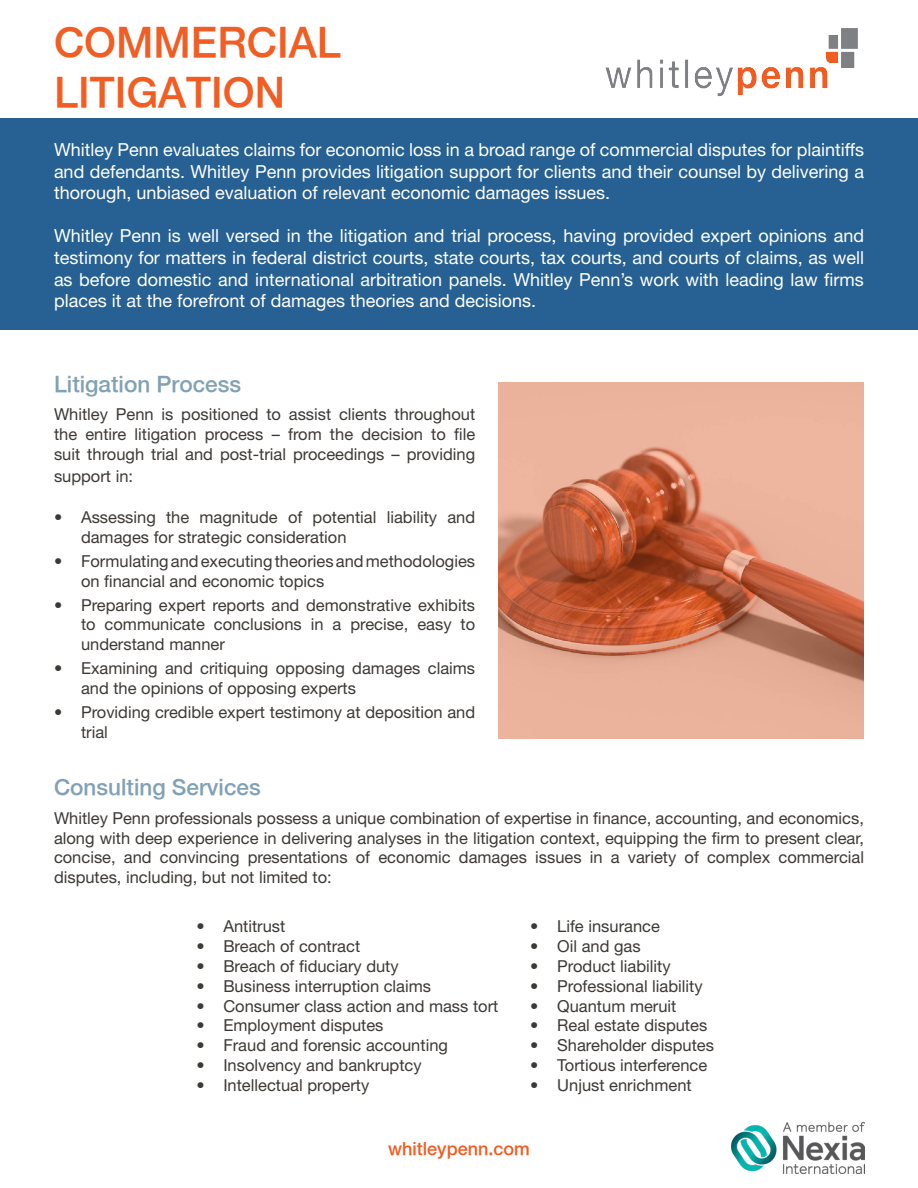
<style>
.page{position:relative;width:918px;height:1188px;background:#fff}
.page>*{position:absolute;margin:0;border:0;box-sizing:border-box;transform-origin:0 0}
.t1{font:500 42px "Helvetica Neue";color:#f15d22}
.t2{font:500 22.5px "Helvetica Neue";color:#80a1b6}
.t3{font:18px/21.6px "Helvetica Neue LT Pro";color:#fff;text-align:justify}
.t4{font:500 18px "Helvetica Neue";color:#f15d22}
.t5{font:16.5px/19.8px "Helvetica Neue LT Pro";color:#3d3935}
</style>
<div class="page">
<div style="left:0;top:118px;width:918px;height:211px;background:#276092"></div>
<img style="left:605px;top:28px;width:253px;height:68px">
<img style="left:499px;top:383px;width:365px;height:355px">
<img style="left:732px;top:1123px;width:132px;height:51px">
<p class="t1" style="left:54px;top:17px;width:289px">COMMERCIAL</p>
<p class="t1" style="left:54px;top:67px;width:233px">LITIGATION</p>
<p class="t3" style="left:54px;top:138px;width:812px">Whitley Penn evaluates claims for economic loss in a broad range of commercial disputes for plaintiffs and defendants. Whitley Penn provides litigation support for clients and their counsel by delivering a thorough, unbiased evaluation of relevant economic damages issues.</p>
<p class="t3" style="left:54px;top:225px;width:812px">Whitley Penn is well versed in the litigation and trial process, having provided expert opinions and testimony for matters in federal district courts, state courts, tax courts, and courts of claims, as well as before domestic and international arbitration panels. Whitley Penn’s work with leading law firms places it at the forefront of damages theories and decisions.</p>
<p class="t2" style="left:54px;top:370px;width:189px">Litigation Process</p>
<p class="t5" style="left:54px;top:404px;width:423px;text-align:justify">Whitley Penn is positioned to assist clients throughout the entire litigation process – from the decision to file suit through trial and post-trial proceedings – providing</p>
<p class="t5" style="left:54px;top:465px;width:81px">support in:</p>
<p class="t5" style="left:81px;top:507px;width:396px;text-indent:-27px">• Assessing the magnitude of potential liability and damages for strategic consideration</p>
<p class="t5" style="left:81px;top:551px;width:396px;text-indent:-27px">• Formulating and executing theories and methodologies on financial and economic topics</p>
<p class="t5" style="left:81px;top:594px;width:396px;text-align:justify;text-indent:-27px">• Preparing expert reports and demonstrative exhibits to communicate conclusions in a precise, easy to understand manner</p>
<p class="t5" style="left:81px;top:658px;width:396px;text-indent:-27px">• Examining and critiquing opposing damages claims and the opinions of opposing experts</p>
<p class="t5" style="left:81px;top:702px;width:396px;text-indent:-27px">• Providing credible expert testimony at deposition and trial</p>
<p class="t2" style="left:54px;top:774px;width:208px">Consulting Services</p>
<p class="t5" style="left:54px;top:808px;width:812px;text-align:justify">Whitley Penn professionals possess a unique combination of expertise in finance, accounting, and economics, along with deep experience in delivering analyses in the litigation context, equipping the firm to present clear, concise, and convincing presentations of economic damages issues in a variety of complex commercial disputes, including, but not limited to:</p>
<p class="t5" style="left:196px;top:916px;width:91px">• Antitrust</p>
<p class="t5" style="left:196px;top:936px;width:165px">• Breach of contract</p>
<p class="t5" style="left:196px;top:956px;width:204px">• Breach of fiduciary duty</p>
<p class="t5" style="left:196px;top:976px;width:236px">• Business interruption claims</p>
<p class="t5" style="left:196px;top:995px;width:304px">• Consumer class action and mass tort</p>
<p class="t5" style="left:196px;top:1015px;width:189px">• Employment disputes</p>
<p class="t5" style="left:196px;top:1035px;width:253px">• Fraud and forensic accounting</p>
<p class="t5" style="left:196px;top:1055px;width:227px">• Insolvency and bankruptcy</p>
<p class="t5" style="left:196px;top:1075px;width:175px">• Intellectual property</p>
<p class="t5" style="left:530px;top:916px;width:131px">• Life insurance</p>
<p class="t5" style="left:530px;top:936px;width:112px">• Oil and gas</p>
<p class="t5" style="left:530px;top:956px;width:142px">• Product liability</p>
<p class="t5" style="left:530px;top:976px;width:174px">• Professional liability</p>
<p class="t5" style="left:530px;top:995px;width:148px">• Quantum meruit</p>
<p class="t5" style="left:530px;top:1015px;width:179px">• Real estate disputes</p>
<p class="t5" style="left:530px;top:1035px;width:185px">• Shareholder disputes</p>
<p class="t5" style="left:530px;top:1055px;width:179px">• Tortious interference</p>
<p class="t5" style="left:530px;top:1075px;width:163px">• Unjust enrichment</p>
<p class="t4" style="left:388px;top:1138px;width:143px">whitleypenn.com</p>
</div>
